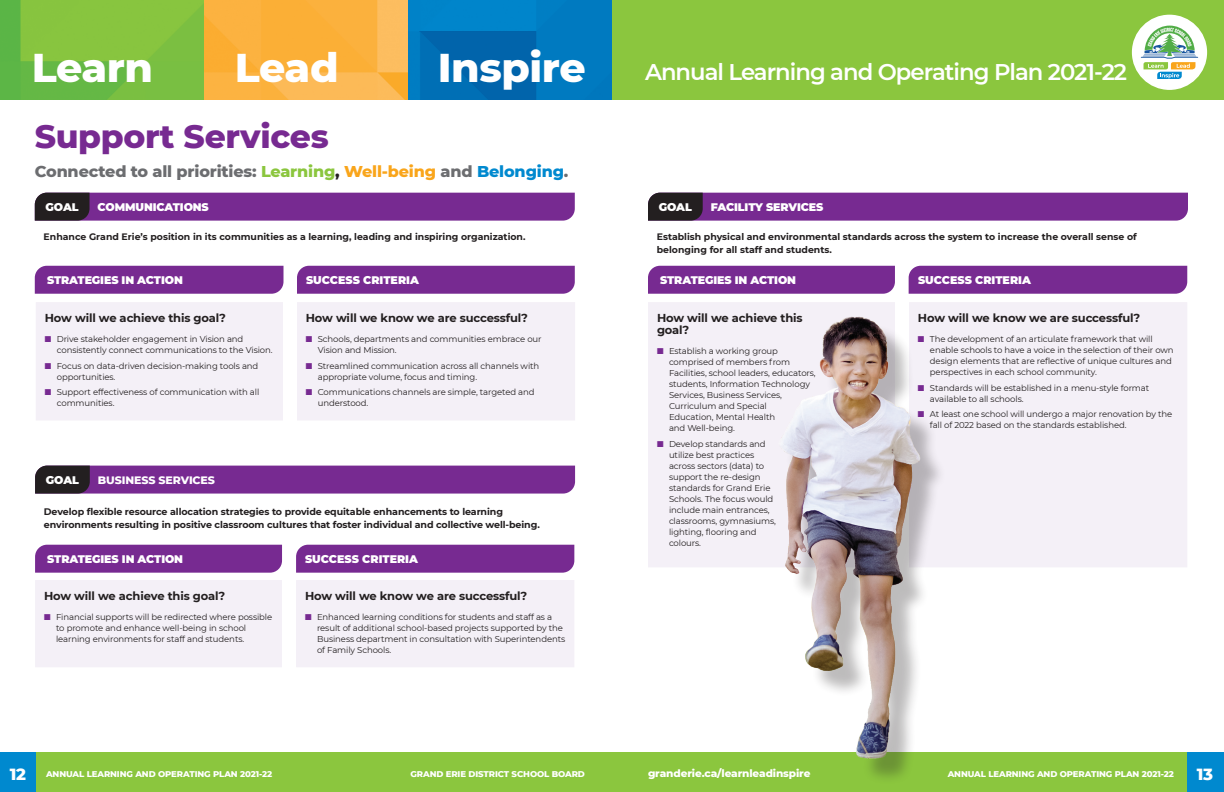
<style>
.page{position:relative;width:1224px;height:792px;background:#fff}
.page>*{position:absolute;margin:0;border:0;box-sizing:border-box;transform-origin:0 0}
.t1{font:800 41px "Montserrat";letter-spacing:-.01em;color:#fff}
.t2{font:800 33px "Montserrat";letter-spacing:-.01em;color:#772a91}
.t3{font:600 22.7px "Montserrat";letter-spacing:-.04em;color:#fff}
.t4{font:800 16.5px "Montserrat";color:#fff}
.t5{font:800 16px "Montserrat";letter-spacing:-.01em;color:#6c6d70}
.SUBHEADER_-_GREEN{font:700 11.5px/12px "Montserrat";letter-spacing:-.01em;color:#231f20}
.t6{font:900 11px "Montserrat";letter-spacing:-.01em;color:#fff}
.t7{font:800 11px "Montserrat";letter-spacing:-.01em;color:#fff}
.t8{font:800 10.5px "Montserrat";letter-spacing:-.01em;color:#fff}
.t9{font:700 9.5px/13px "Montserrat";letter-spacing:-.01em;color:#231f20}
.SUBHEADER_-_GREEN-2{font:700 9.4px/13px "Montserrat";color:#231f20}
.t10{font:8.5px/11px "Montserrat";letter-spacing:-.01em;color:#231f20}
.t11{font:800 8.5px "Montserrat";letter-spacing:-.01em;color:#fff}
.s1{color:#8bc63e}
.s2{color:#231f20}
.s3{color:#f9a51b}
.s4{color:#0089cf}
.s5{color:#772a91}
</style>
<div class="page">
<img style="left:0;top:0;width:204px;height:99px">
<div style="left:612px;top:0;width:612px;height:99px;background:#8bc63e"></div>
<img style="left:408px;top:0;width:204px;height:99px">
<img style="left:204px;top:0;width:204px;height:99px">
<div style="left:0;top:752px;width:1224px;height:40px;background:#8bc63e"></div>
<div style="left:0;top:752px;width:36px;height:40px;background:#0089cf"></div>
<div style="left:1187px;top:752px;width:37px;height:40px;background:#0089cf"></div>
<div style="left:1133px;top:15px;width:73px;height:74px;background:#fff;border-radius:50%"></div>
<div style="left:1132px;top:15px;width:75px;height:75px;border:2px solid #fff;border-radius:50%"></div>
<svg style="left:1141px;top:26px;width:57px;height:53px"></svg>
<div style="left:648px;top:302px;width:539px;height:265px;background:#f4f0f7"></div>
<div style="left:648px;top:266px;width:247px;height:28px;background:#772a91"></div>
<div style="left:909px;top:266px;width:278px;height:28px;background:#772a91"></div>
<svg style="left:648px;top:193px;width:540px;height:28px;background:#712c87"></svg>
<div style="left:297px;top:266px;width:278px;height:28px;background:#772a91"></div>
<div style="left:36px;top:302px;width:539px;height:118px;background:#f4f0f7"></div>
<div style="left:283px;top:302px;width:14px;height:119px;background:#fff"></div>
<div style="left:35px;top:266px;width:249px;height:28px;background:#772a91"></div>
<svg style="left:35px;top:193px;width:540px;height:28px;background:#712c87"></svg>
<div style="left:35px;top:580px;width:539px;height:87px;background:#f4f0f7"></div>
<div style="left:283px;top:580px;width:13px;height:87px;background:#fff"></div>
<div style="left:35px;top:545px;width:247px;height:28px;background:#772a91"></div>
<div style="left:296px;top:545px;width:278px;height:28px;background:#772a91"></div>
<svg style="left:35px;top:466px;width:540px;height:28px;background:#712c88"></svg>
<div style="left:785px;top:324px;width:161px;height:461px;background:#231f20;opacity:.3"></div>
<img style="left:771px;top:302px;width:162px;height:469px">
<p class="t1" style="left:32px;top:37px;width:123px">Learn</p>
<p class="t1" style="left:235px;top:37px;width:106px">Lead</p>
<p class="t1" style="left:438px;top:37px;width:149px">Inspire</p>
<p class="t2" style="left:35px;top:112px;width:295px">Support Services</p>
<p class="t5" style="left:35px;top:160px;width:535px">Connected to all priorities: <span class="s1">Learning</span><span class="s2">,</span> <span class="s3">Well-being</span> and <span class="s4">Belonging</span>.</p>
<p class="t6" style="left:46px;top:199px;width:35px">GOAL</p>
<p class="t6" style="left:98px;top:199px;width:113px">COMMUNICATIONS</p>
<p class="SUBHEADER_-_GREEN-2" style="left:44px;top:229px;width:483px">Enhance Grand Erie’s position in its communities as a learning, leading and inspiring organization.</p>
<p class="t6" style="left:47px;top:272px;width:137px">STRATEGIES IN ACTION</p>
<p class="SUBHEADER_-_GREEN" style="left:45px;top:312px;width:183px">How will we achieve this goal?</p>
<p class="t10" style="left:57px;top:333px;width:217px;text-indent:-12px"><span class="s5">■</span> Drive stakeholder engagement in Vision and consistently connect communications to the Vision.</p>
<p class="t10" style="left:57px;top:360px;width:203px;text-indent:-12px"><span class="s5">■</span> Focus on data-driven decision-making tools and opportunities.</p>
<p class="t10" style="left:57px;top:386px;width:204px;text-indent:-12px"><span class="s5">■</span> Support effectiveness of communication with all communities.</p>
<p class="t6" style="left:46px;top:472px;width:35px">GOAL</p>
<p class="t7" style="left:98px;top:472px;width:119px">BUSINESS SERVICES</p>
<p class="t6" style="left:306px;top:272px;width:114px">SUCCESS CRITERIA</p>
<p class="SUBHEADER_-_GREEN" style="left:306px;top:312px;width:224px">How will we know we are successful?</p>
<p class="t10" style="left:318px;top:333px;width:225px;text-indent:-12px"><span class="s5">■</span> Schools, departments and communities embrace our<br>Vision and Mission.</p>
<p class="t10" style="left:318px;top:360px;width:223px;text-indent:-12px"><span class="s5">■</span> Streamlined communication across all channels with appropriate volume, focus and timing.</p>
<p class="t10" style="left:318px;top:386px;width:218px;text-indent:-12px"><span class="s5">■</span> Communications channels are simple, targeted and understood.</p>
<p class="t9" style="left:44px;top:504px;width:497px">Develop flexible resource allocation strategies to provide equitable enhancements to learning environments resulting in positive classroom cultures that foster individual and collective well-being.</p>
<p class="t6" style="left:47px;top:551px;width:137px">STRATEGIES IN ACTION</p>
<p class="t6" style="left:305px;top:551px;width:114px">SUCCESS CRITERIA</p>
<p class="SUBHEADER_-_GREEN" style="left:44px;top:590px;width:183px">How will we achieve this goal?</p>
<p class="t10" style="left:56px;top:611px;width:218px;text-indent:-12px"><span class="s5">■</span> Financial supports will be redirected where possible to promote and enhance well-being in school learning environments for staff and students.</p>
<p class="SUBHEADER_-_GREEN" style="left:305px;top:590px;width:224px">How will we know we are successful?</p>
<p class="t10" style="left:317px;top:611px;width:250px;text-indent:-12px"><span class="s5">■</span> Enhanced learning conditions for students and staff as a result of additional school-based projects supported by the Business department in consultation with Superintendents of Family Schools.</p>
<p class="t4" style="left:10px;top:762px;width:18px">12</p>
<p class="t11" style="left:46px;top:767px;width:228px">ANNUAL LEARNING AND OPERATING PLAN 2021-22</p>
<p class="t11" style="left:410px;top:767px;width:176px">GRAND ERIE DISTRICT SCHOOL BOARD</p>
<p class="t3" style="left:645px;top:56px;width:484px">Annual Learning and Operating Plan 2021-22</p>
<p class="t6" style="left:659px;top:199px;width:35px">GOAL</p>
<p class="t6" style="left:711px;top:199px;width:114px">FACILITY SERVICES</p>
<p class="SUBHEADER_-_GREEN-2" style="left:657px;top:229px;width:482px">Establish physical and environmental standards across the system to increase the overall sense of belonging for all staff and students.</p>
<p class="t6" style="left:660px;top:272px;width:137px">STRATEGIES IN ACTION</p>
<p class="t6" style="left:918px;top:272px;width:114px">SUCCESS CRITERIA</p>
<p class="SUBHEADER_-_GREEN" style="left:657px;top:312px;width:147px">How will we achieve this goal?</p>
<p class="t10" style="left:669px;top:345px;width:148px;text-indent:-12px"><span class="s5">■</span> Establish a working group comprised of members from<br>Facilities, school leaders, educators, students, Information Technology<br>Services, Business Services,<br>Curriculum and Special<br>Education, Mental Health<br>and Well-being.</p>
<p class="t10" style="left:669px;top:438px;width:108px;text-indent:-12px"><span class="s5">■</span> Develop standards and utilize best practices across sectors (data) to support the re-design standards for Grand Erie<br>Schools. The focus would include main entrances, classrooms, gymnasiums, lighting, flooring and colours.</p>
<p class="SUBHEADER_-_GREEN" style="left:918px;top:312px;width:224px">How will we know we are successful?</p>
<p class="t10" style="left:930px;top:333px;width:245px;text-indent:-12px"><span class="s5">■</span> The development of an articulate framework that will enable schools to have a voice in the selection of their own design elements that are reflective of unique cultures and perspectives in each school community.</p>
<p class="t10" style="left:930px;top:382px;width:221px;text-indent:-12px"><span class="s5">■</span> Standards will be established in a menu-style format available to all schools.</p>
<p class="t10" style="left:930px;top:408px;width:244px;text-indent:-12px"><span class="s5">■</span> At least one school will undergo a major renovation by the fall of 2022 based on the standards established.</p>
<p class="t8" style="left:648px;top:765px;width:164px">granderie.ca/learnleadinspire</p>
<p class="t11" style="left:948px;top:767px;width:228px">ANNUAL LEARNING AND OPERATING PLAN 2021-22</p>
<p class="t4" style="left:1197px;top:762px;width:18px">13</p>
</div>
